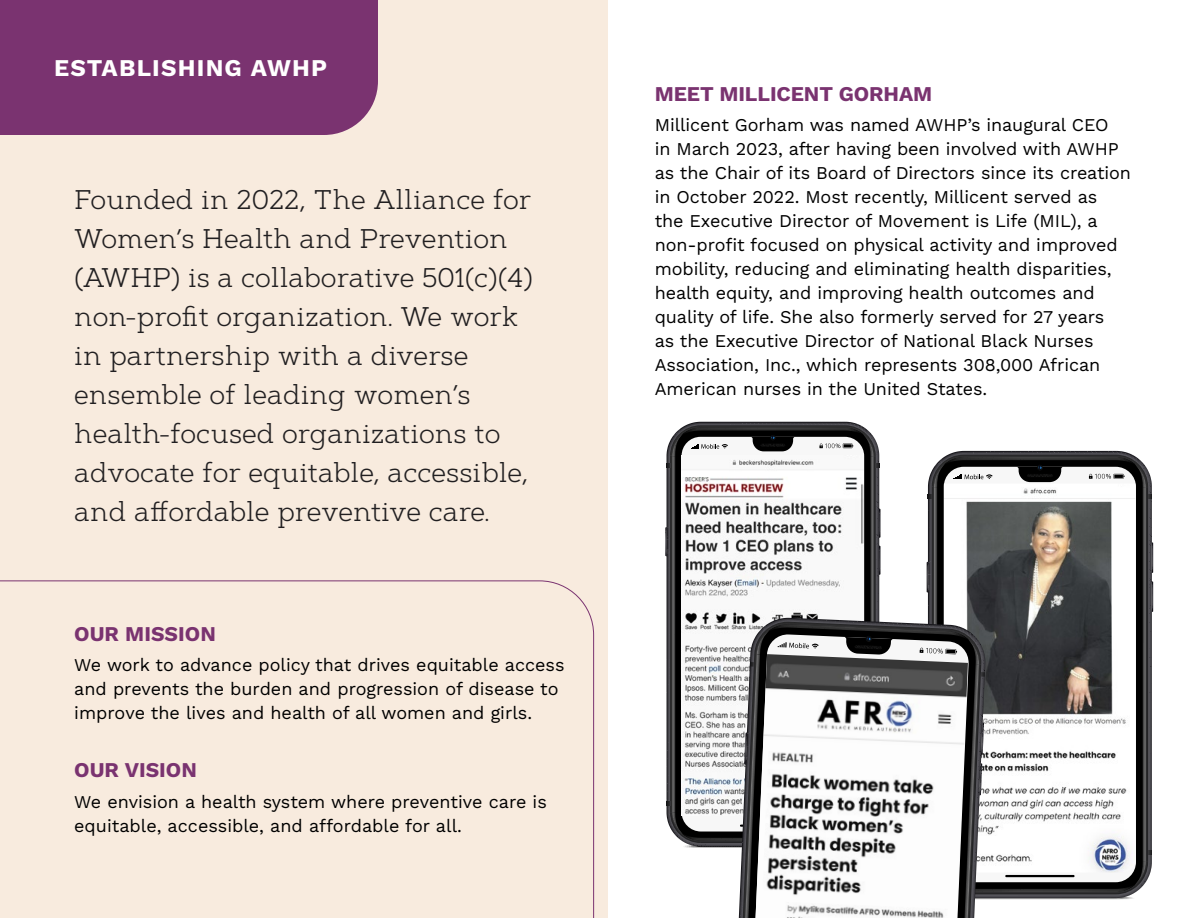
<style>
.page{position:relative;width:1188px;height:918px;background:#fff}
.page>*{position:absolute;margin:0;border:0;box-sizing:border-box;transform-origin:0 0}
.t1{font:300 27px/39px "Artegra Slab";color:#211f21}
.t2{font:700 24px "Work Sans";letter-spacing:.05em;color:#fff}
.t3{font:700 21px "Work Sans";letter-spacing:-.005em;color:#7a3370}
.t4{font:18px/24px "Work Sans";letter-spacing:-.005em;color:#000}
</style>
<div class="page">
<div style="left:0;top:0;width:608px;height:918px;background:#f8ebde"></div>
<svg style="left:0;top:580px;width:594px;height:338px"></svg>
<div style="left:0;top:0;width:378px;height:135px;background:#7a3370"></div>
<svg style="left:665px;top:425px;width:488px;height:493px"></svg>
<img style="left:756px;top:654px;width:212px;height:264px">
<h2 class="t2" style="left:54px;top:50px;width:275px">ESTABLISHING AWHP</h2>
<p class="t1" style="left:74px;top:179px;width:460px">Founded in 2022, The Alliance for Women’s Health and Prevention (AWHP) is a collaborative 501(c)(4) non-profit organization. We work in partnership with a diverse ensemble of leading women’s health-focused organizations to advocate for equitable, accessible, and affordable preventive care.</p>
<p class="t3" style="left:74px;top:617px;width:143px">OUR MISSION</p>
<p class="t4" style="left:74px;top:652px;width:492px">We work to advance policy that drives equitable access and prevents the burden and progression of disease to improve the lives and health of all women and girls.</p>
<p class="t3" style="left:74px;top:754px;width:124px">OUR VISION</p>
<p class="t4" style="left:74px;top:789px;width:474px">We envision a health system where preventive care is equitable, accessible, and affordable for all.</p>
<p class="t3" style="left:655px;top:77px;width:279px">MEET MILLICENT GORHAM</p>
<p class="t4" style="left:655px;top:112px;width:478px">Millicent Gorham was named AWHP’s inaugural CEO<br>in March 2023, after having been involved with AWHP as the Chair of its Board of Directors since its creation in October 2022. Most recently, Millicent served as<br>the Executive Director of Movement is Life (MIL), a non-profit focused on physical activity and improved mobility, reducing and eliminating health disparities, health equity, and improving health outcomes and quality of life. She also formerly served for 27 years<br>as the Executive Director of National Black Nurses Association, Inc., which represents 308,000 African American nurses in the United States.</p>
</div>
